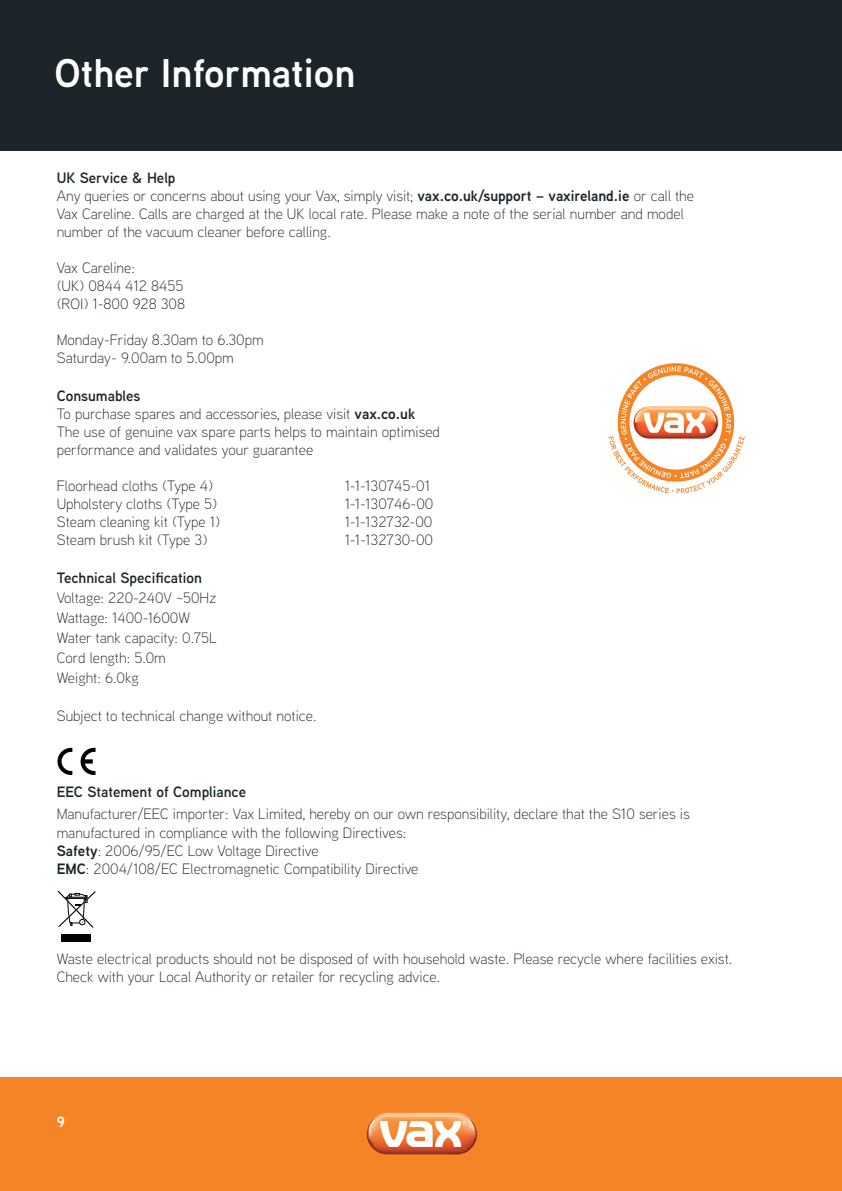
<style>
.page{position:relative;width:842px;height:1191px;background:#fff}
.page>*{position:absolute;margin:0;border:0;box-sizing:border-box;transform-origin:0 0}
.t1{font:600 40px "Vax Aaux Next";color:#fff}
.t2{font:300 15px/18px "Vax Aaux Next";color:#1a2429}
.t3{font:600 15px "Vax Aaux Next";color:#1a2429}
.t4{font:600 15px "Vax Aaux Next";color:#fff}
.s1{font-weight:600}
</style>
<div class="page">
<div style="left:0;top:1077px;width:842px;height:114px;background:#f58426"></div>
<div style="left:0;top:0;width:842px;height:150px;background:#1a2429"></div>
<svg style="left:366px;top:1112px;width:111px;height:42px"></svg>
<div style="left:61px;top:934px;width:29px;height:7px;background:#000101"></div>
<svg style="left:57px;top:891px;width:39px;height:37px"></svg>
<svg style="left:57px;top:748px;width:15px;height:27px"></svg>
<svg style="left:81px;top:748px;width:15px;height:27px"></svg>
<svg style="left:608px;top:363px;width:137px;height:130px"></svg>
<h1 class="t1" style="left:55px;top:45px;width:302px">Other Information</h1>
<p class="t2" style="left:57px;top:168px;width:639px"><span class="s1">UK Service &amp; Help<br></span>Any queries or concerns about using your Vax, simply visit; <span class="s1">vax.co.uk/support – vaxireland.ie</span> or call the Vax Careline. Calls are charged at the UK local rate. Please make a note of the serial number and model number of the vacuum cleaner before calling.</p>
<p class="t2" style="left:57px;top:258px;width:130px">Vax Careline:<br>(UK) 0844 412 8455 (ROI) 1-800 928 308</p>
<p class="t2" style="left:57px;top:330px;width:208px">Monday-Friday 8.30am to 6.30pm<br>Saturday- 9.00am to 5.00pm</p>
<p class="t2" style="left:57px;top:386px;width:385px"><span class="s1">Consumables<br></span>To purchase spares and accessories, please visit <span class="s1">vax.co.uk </span>The use of genuine vax spare parts helps to maintain optimised performance and validates your guarantee</p>
<p class="t2" style="left:57px;top:476px;width:158px">Floorhead cloths (Type 4)</p>
<p class="t2" style="left:345px;top:476px;width:87px">1-1-130745-01</p>
<p class="t2" style="left:57px;top:494px;width:162px">Upholstery cloths (Type 5)</p>
<p class="t2" style="left:345px;top:494px;width:90px">1-1-130746-00</p>
<p class="t2" style="left:57px;top:512px;width:165px">Steam cleaning kit (Type 1)</p>
<p class="t2" style="left:345px;top:512px;width:89px">1-1-132732-00</p>
<p class="t2" style="left:57px;top:530px;width:152px">Steam brush kit (Type 3)</p>
<p class="t2" style="left:345px;top:530px;width:90px">1-1-132730-00</p>
<p class="t3" style="left:57px;top:568px;width:147px">Technical Specification</p>
<p class="t2" style="left:57px;top:587px;width:162px;line-height:20px">Voltage: 220-240V ~50Hz<br>Wattage: 1400-1600W<br>Water tank capacity: 0.75L<br>Cord length: 5.0m<br>Weight: 6.0kg</p>
<p class="t2" style="left:57px;top:706px;width:261px">Subject to technical change without notice.</p>
<p class="t3" style="left:57px;top:782px;width:191px">EEC Statement of Compliance</p>
<p class="t2" style="left:57px;top:804px;width:635px">Manufacturer/EEC importer: Vax Limited, hereby on our own responsibility, declare that the S10 series is manufactured in compliance with the following Directives:<br><span class="s1">Safety</span>: 2006/95/EC Low Voltage Directive<br><span class="s1">EMC</span>: 2004/108/EC Electromagnetic Compatibility Directive</p>
<p class="t2" style="left:57px;top:948px;width:677px">Waste electrical products should not be disposed of with household waste. Please recycle where facilities exist.<br>Check with your Local Authority or retailer for recycling advice.</p>
<p class="t4" style="left:57px;top:1111px;width:10px">9</p>
</div>
